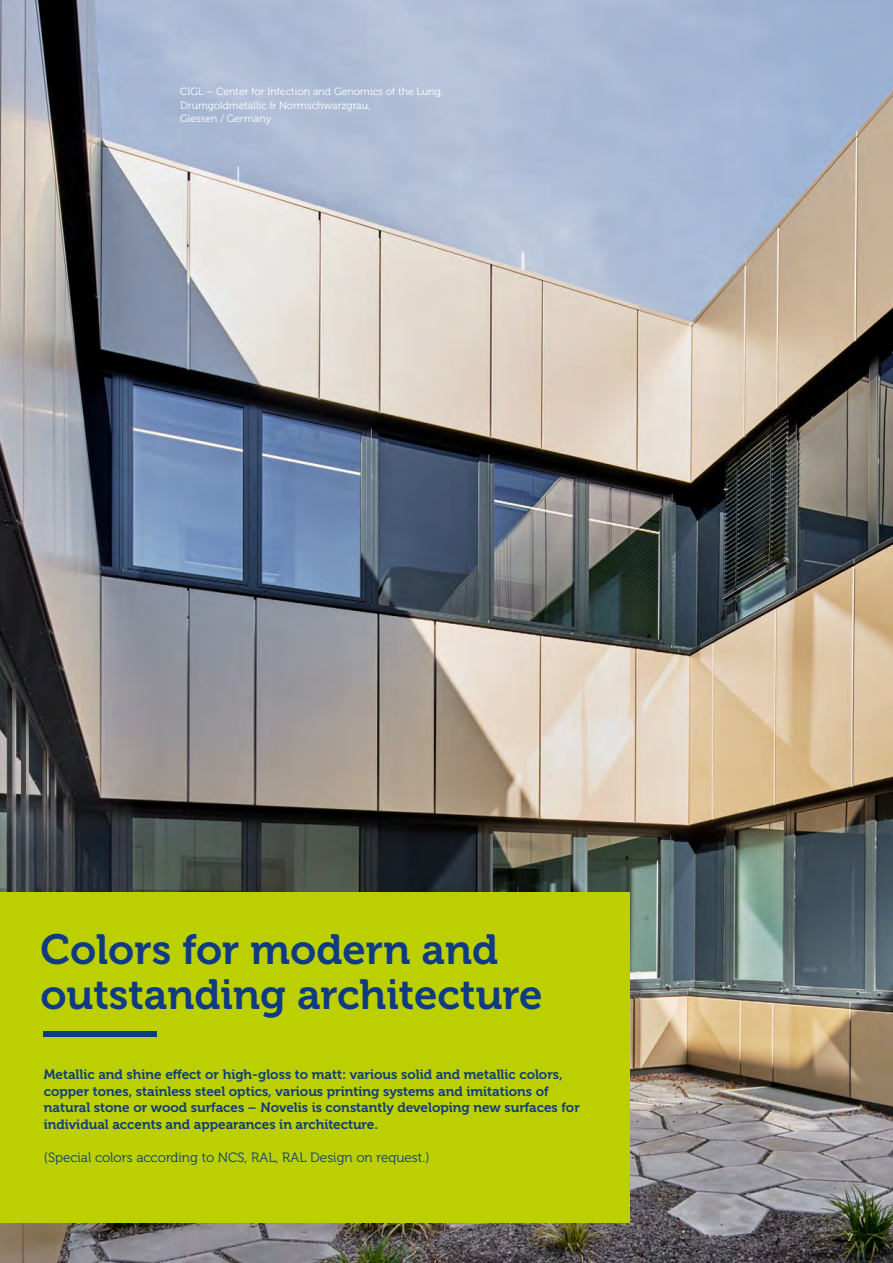
<style>
.page{position:relative;width:893px;height:1263px;background:#fff}
.page>*{position:absolute;margin:0;border:0;box-sizing:border-box;transform-origin:0 0}
.t1{font:42px/45px "Museo 700";color:#0e3b83}
.t2{font:13.5px/16.5px "Museo 700";color:#0e3b83}
.t3{font:13.5px "Museo 300";color:#0e3b83}
.t4{font:10.5px/13.5px "Museo 300";color:#fff}
</style>
<div class="page">
<img style="left:0;top:0;width:893px;height:1263px">
<div style="left:0;top:892px;width:629px;height:330px;background:#bccf00"></div>
<div style="left:44px;top:1031px;width:113px;height:5px;background:#0e3b83"></div>
<p class="t4" style="left:180px;top:85px;width:264px">CIGL – Center for Infection and Genomics of the Lung,<br>Drumgoldmetallic &amp; Normschwarzgrau,<br>Giessen / Germany</p>
<h1 class="t1" style="left:40px;top:927px;width:503px">Colors for modern and outstanding architecture</h1>
<p class="t2" style="left:44px;top:1066px;width:537px">Metallic and shine effect or high-gloss to matt: various solid and metallic colors, copper tones, stainless steel optics, various printing systems and imitations of natural stone or wood surfaces – Novelis is constantly developing new surfaces for individual accents and appearances in architecture.</p>
<p class="t3" style="left:44px;top:1150px;width:387px">(Special colors according to NCS, RAL, RAL Design on request.)</p>
<p class="t4" style="left:848px;top:1231px;width:7px">7</p>
</div>
